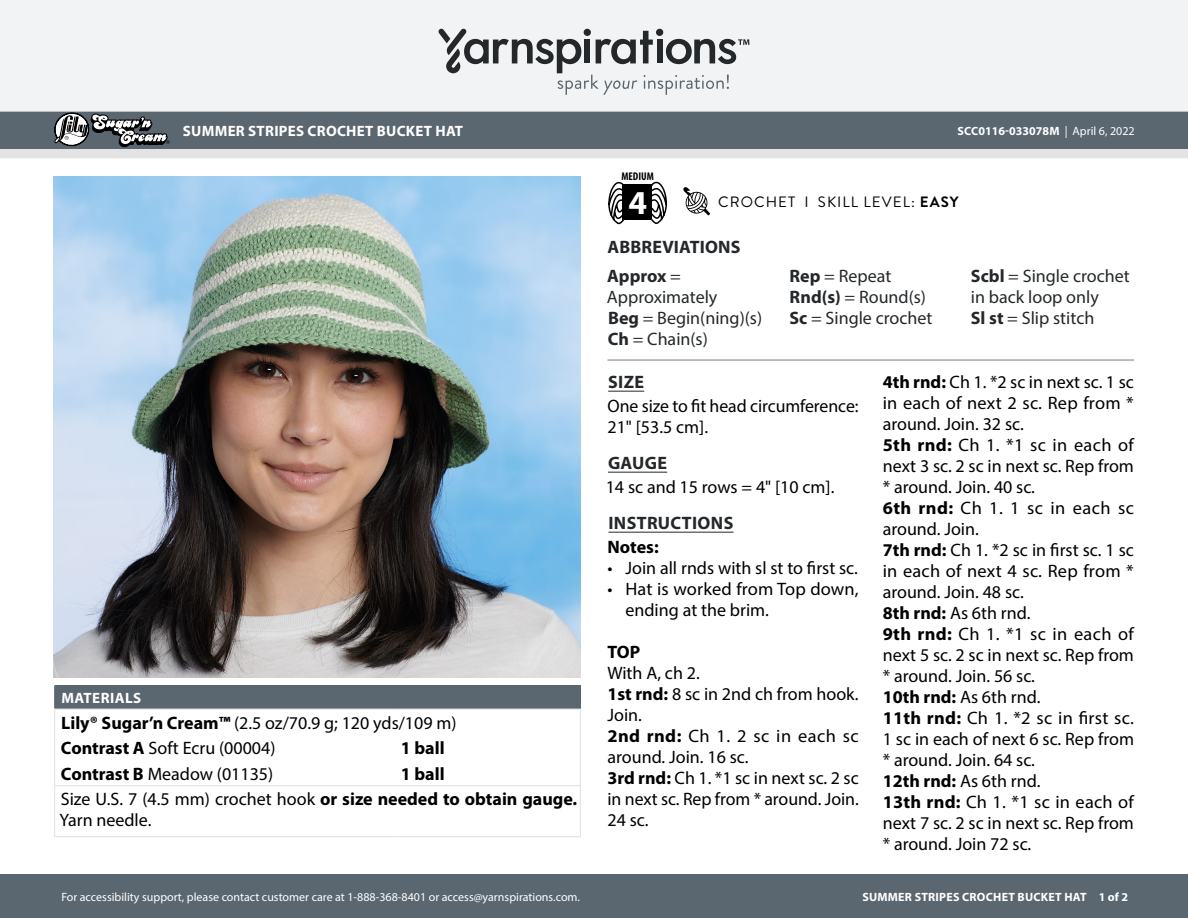
<style>
.page{position:relative;width:1188px;height:918px;background:#fff}
.page>*{position:absolute;margin:0;border:0;box-sizing:border-box;transform-origin:0 0}
.t1{font:700 33.6px "Myriad Pro";color:#fff}
.Body_-__Auto_Style_w{font:18px/21px "Myriad Pro";color:#000;text-align:justify}
.Abbreviations_-_With{font:18px/21px "Myriad Pro";color:#24282a}
.Materials_-_Needle{font:18px/21px "Myriad Pro";color:#000}
.Material_-__Colors_i{font:18px "Myriad Pro";color:#000}
.Materials_-_Brand{font:18px "Myriad Pro";color:#000}
.Body_-_HEADERS_-_Und{font:700 18px "Myriad Pro";letter-spacing:.02em;color:#24282a}
.Body_-_NO_Automatic{font:18px "Myriad Pro";color:#000}
.Material_-__Colors_i-2{font:700 18px "Myriad Pro";color:#000}
.Body_-__Auto_Style_w-2{font:700 18px "Myriad Pro";color:#000}
.Materials_-__Header{font:700 15px "Myriad Pro";letter-spacing:.02em;color:#fff}
.Type_of_pattern___Sk{font:15px "Brandon Grotesque";letter-spacing:.07em;color:#000}
.t2{font:12px "Myriad Pro";color:#fff}
.t3{font:700 12px "Myriad Pro";letter-spacing:.02em;color:#fff}
.t4{font:700 12px "Myriad Pro";color:#fff}
.t5{font:700 condensed 11.25px "Myriad Pro";color:#000}
.s1{font-weight:700}
.s2{font-weight:400}
</style>
<div class="page">
<div style="left:0;top:875px;width:1188px;height:43px;background:#5a6670"></div>
<div style="left:0;top:0;width:1188px;height:111px;background:#f2f3f4"></div>
<svg style="left:438px;top:29px;width:311px;height:66px"></svg>
<svg style="left:683px;top:187px;width:27px;height:28px"></svg>
<svg style="left:608px;top:181px;width:18px;height:43px"></svg>
<svg style="left:649px;top:181px;width:18px;height:43px"></svg>
<div style="left:622px;top:185px;width:30px;height:35px;background:#000"></div>
<svg style="left:0;top:111px;width:1188px;height:47px;background:#788188"></svg>
<img style="left:54px;top:177px;width:527px;height:501px">
<hr style="left:608px;top:391px;width:36px;height:1px;background:#24282a">
<hr style="left:608px;top:472px;width:59px;height:1px;background:#24282a">
<hr style="left:608px;top:532px;width:126px;height:1px;background:#24282a">
<hr style="left:608px;top:360px;width:526px;height:1px;background:#7d7d7d">
<div style="left:55px;top:686px;width:525px;height:23px;background:#5a6670"></div>
<hr style="left:54px;top:709px;width:342px;height:1px;background:#e4e3e3">
<hr style="left:396px;top:709px;width:185px;height:1px;background:#e4e3e3">
<svg style="left:54px;top:686px;width:1px;height:99px"></svg>
<svg style="left:580px;top:686px;width:1px;height:99px"></svg>
<hr style="left:54px;top:786px;width:1px;height:50px;background:#e4e3e3">
<hr style="left:54px;top:785px;width:342px;height:1px;background:#e4e3e3">
<hr style="left:396px;top:785px;width:185px;height:1px;background:#e4e3e3">
<hr style="left:580px;top:786px;width:1px;height:50px;background:#e4e3e3">
<hr style="left:54px;top:836px;width:342px;height:1px;background:#e4e3e3">
<hr style="left:396px;top:836px;width:185px;height:1px;background:#e4e3e3">
<p class="Materials_-__Header" style="left:183px;top:121px;width:282px">SUMMER STRIPES CROCHET BUCKET HAT</p>
<p class="Materials_-__Header" style="left:61px;top:688px;width:81px">MATERIALS</p>
<p class="Materials_-_Brand" style="left:61px;top:711px;width:397px"><span class="s1">Lily® Sugar’n Cream™</span> (2.5 oz/70.9 g; 120 yds/109 m)</p>
<p class="Material_-__Colors_i" style="left:61px;top:737px;width:216px"><span class="s1">Contrast A</span> Soft Ecru (00004)</p>
<p class="Material_-__Colors_i-2" style="left:401px;top:736px;width:45px">1 ball</p>
<p class="Material_-__Colors_i" style="left:61px;top:762px;width:214px"><span class="s1">Contrast B</span> Meadow (01135)</p>
<p class="Material_-__Colors_i-2" style="left:401px;top:762px;width:45px">1 ball</p>
<p class="Materials_-_Needle" style="left:60px;top:788px;width:519px">Size U.S. 7 (4.5 mm) crochet hook <span class="s1">or size needed to obtain gauge.<br></span>Yarn needle.</p>
<p class="t2" style="left:61px;top:889px;width:520px">For accessibility support, please contact customer care at 1-888-368-8401 or access@yarnspirations.com.</p>
<p class="t5" style="left:621px;top:169px;width:34px">MEDIUM</p>
<h1 class="t1" style="left:629px;top:180px;width:20px">4</h1>
<p class="t4" style="left:958px;top:123px;width:179px">SCC0116-033078M <span class="s2">| April 6, 2022</span></p>
<p class="Type_of_pattern___Sk" style="left:718px;top:192px;width:242px">CROCHET I SKILL LEVEL: <span class="s1">EASY</span></p>
<p class="Body_-_HEADERS_-_Und" style="left:608px;top:235px;width:135px">ABBREVIATIONS</p>
<p class="Abbreviations_-_With" style="left:607px;top:265px;width:112px"><span class="s1">Approx</span> =<br>Approximately</p>
<p class="Abbreviations_-_With" style="left:608px;top:307px;width:156px"><span class="s1">Beg</span> = Begin(ning)(s)</p>
<p class="Abbreviations_-_With" style="left:608px;top:328px;width:102px"><span class="s1">Ch</span> = Chain(s)</p>
<p class="Abbreviations_-_With" style="left:790px;top:265px;width:103px"><span class="s1">Rep</span> = Repeat</p>
<p class="Abbreviations_-_With" style="left:790px;top:286px;width:138px"><span class="s1">Rnd(s)</span> = Round(s)</p>
<p class="Abbreviations_-_With" style="left:789px;top:307px;width:145px"><span class="s1">Sc</span> = Single crochet</p>
<p class="Abbreviations_-_With" style="left:971px;top:265px;width:160px"><span class="s1">Scbl</span> = Single crochet in back loop only</p>
<p class="Abbreviations_-_With" style="left:971px;top:307px;width:125px"><span class="s1">Sl st</span> = Slip stitch</p>
<p class="Body_-_HEADERS_-_Und" style="left:608px;top:370px;width:37px">SIZE</p>
<p class="Body_-__Auto_Style_w" style="left:608px;top:395px;width:253px">One size to fit head circumference:<br>21" [53.5 cm].</p>
<p class="Body_-_HEADERS_-_Und" style="left:608px;top:451px;width:61px">GAUGE</p>
<p class="Body_-_NO_Automatic" style="left:606px;top:476px;width:230px">14 sc and 15 rows = 4" [10 cm].</p>
<p class="Body_-_HEADERS_-_Und" style="left:608px;top:511px;width:126px">INSTRUCTIONS</p>
<p class="Body_-__Auto_Style_w-2" style="left:608px;top:535px;width:53px">Notes:</p>
<p class="Body_-__Auto_Style_w" style="left:608px;top:557px;width:252px">• Join all rnds with sl st to first sc.</p>
<p class="Body_-__Auto_Style_w" style="left:626px;top:578px;width:235px;text-indent:-18px">• Hat is worked from Top down, ending at the brim.</p>
<p class="Body_-__Auto_Style_w-2" style="left:608px;top:640px;width:34px">TOP</p>
<p class="Body_-__Auto_Style_w" style="left:608px;top:662px;width:94px">With A, ch 2.</p>
<p class="Body_-__Auto_Style_w" style="left:608px;top:683px;width:253px"><span class="s1">1st rnd:</span> 8 sc in 2nd ch from hook.<br>Join.</p>
<p class="Body_-__Auto_Style_w" style="left:608px;top:725px;width:253px"><span class="s1">2nd rnd:</span> Ch 1. 2 sc in each sc around. Join. 16 sc.</p>
<p class="Body_-__Auto_Style_w" style="left:608px;top:767px;width:253px"><span class="s1">3rd rnd:</span> Ch 1. *1 sc in next sc. 2 sc in next sc. Rep from * around. Join.<br>24 sc.</p>
<p class="Body_-__Auto_Style_w" style="left:883px;top:371px;width:253px"><span class="s1">4th rnd:</span> Ch 1. *2 sc in next sc. 1 sc in each of next 2 sc. Rep from * around. Join. 32 sc.</p>
<p class="Body_-__Auto_Style_w" style="left:883px;top:434px;width:253px"><span class="s1">5th rnd:</span> Ch 1. *1 sc in each of next 3 sc. 2 sc in next sc. Rep from * around. Join. 40 sc.</p>
<p class="Body_-__Auto_Style_w" style="left:883px;top:497px;width:253px"><span class="s1">6th rnd:</span> Ch 1. 1 sc in each sc around. Join.</p>
<p class="Body_-__Auto_Style_w" style="left:883px;top:539px;width:253px"><span class="s1">7th rnd:</span> Ch 1. *2 sc in first sc. 1 sc in each of next 4 sc. Rep from * around. Join. 48 sc.</p>
<p class="Body_-__Auto_Style_w" style="left:883px;top:602px;width:149px"><span class="s1">8th rnd:</span> As 6th rnd.</p>
<p class="Body_-__Auto_Style_w" style="left:883px;top:623px;width:253px"><span class="s1">9th rnd:</span> Ch 1. *1 sc in each of next 5 sc. 2 sc in next sc. Rep from * around. Join. 56 sc.</p>
<p class="Body_-__Auto_Style_w" style="left:883px;top:686px;width:159px"><span class="s1">10th rnd:</span> As 6th rnd.</p>
<p class="Body_-__Auto_Style_w" style="left:883px;top:707px;width:253px"><span class="s1">11th rnd:</span> Ch 1. *2 sc in first sc.<br>1 sc in each of next 6 sc. Rep from * around. Join. 64 sc.</p>
<p class="Body_-__Auto_Style_w" style="left:883px;top:770px;width:159px"><span class="s1">12th rnd:</span> As 6th rnd.</p>
<p class="Body_-__Auto_Style_w" style="left:883px;top:791px;width:253px"><span class="s1">13th rnd:</span> Ch 1. *1 sc in each of next 7 sc. 2 sc in next sc. Rep from * around. Join 72 sc.</p>
<p class="t3" style="left:862px;top:889px;width:267px">SUMMER STRIPES CROCHET BUCKET HAT 1 of 2</p>
</div>
